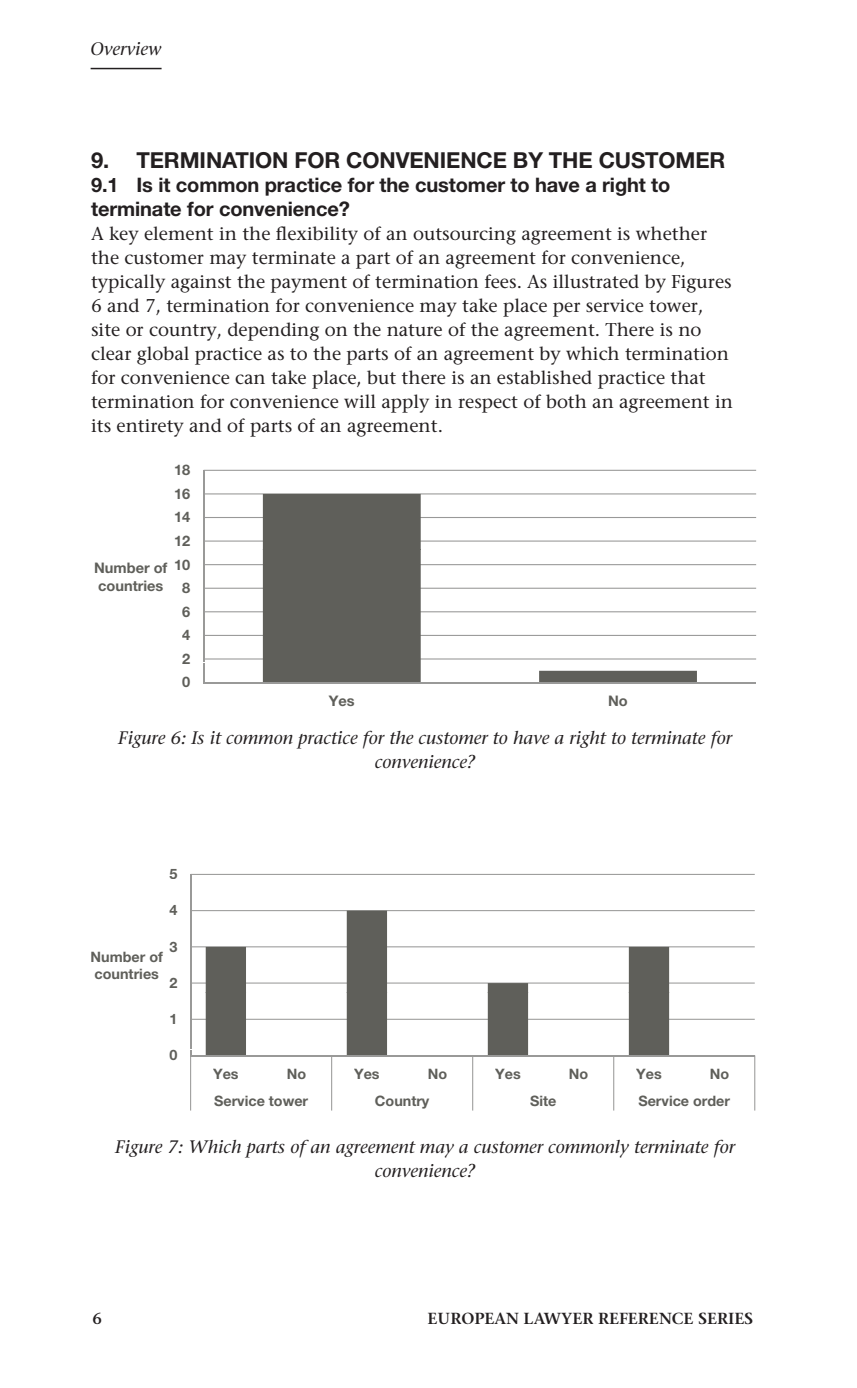
<style>
.page{position:relative;width:857px;height:1388px;background:#fff}
.page>*{position:absolute;margin:0;border:0;box-sizing:border-box;transform-origin:0 0}
.t1{font:700 22px "Helvetica Neue LT Std";letter-spacing:-.005em;color:#231f20}
.t2{font:700 20px/24px "Helvetica Neue LT Std";letter-spacing:-.005em;color:#231f20}
.t3{font:18.4px/24px "Stone Serif";color:#231f20}
.t4{font:italic 18px/24px "Stone Serif";color:#231f20;text-align:center}
.t5{font:600 16px "Stone Serif Std";color:#231f20}
.t6{font:700 14.6px/23.6px "Helvetica Neue LT Std";color:#5f5f5a;text-align:justify}
.t7{font:700 14.4px "Helvetica Neue LT Std";color:#5f5f5a}
</style>
<div class="page">
<hr style="left:91px;top:68px;width:70px;height:1px;background:#231f20">
<svg style="left:203px;top:469px;width:553px;height:215px"></svg>
<svg style="left:190px;top:873px;width:566px;height:238px"></svg>
<p class="t4" style="left:91px;top:38px;width:72px">Overview</p>
<p class="t1" style="left:91px;top:152px;width:635px">9. TERMINATION FOR CONVENIENCE BY THE CUSTOMER</p>
<p class="t2" style="left:91px;top:175px;width:580px">9.1 Is it common practice for the customer to have a right to terminate for convenience?</p>
<p class="t3" style="left:91px;top:224px;width:643px">A key element in the flexibility of an outsourcing agreement is whether the customer may terminate a part of an agreement for convenience, typically against the payment of termination fees. As illustrated by Figures 6 and 7, termination for convenience may take place per service tower, site or country, depending on the nature of the agreement. There is no clear global practice as to the parts of an agreement by which termination for convenience can take place, but there is an established practice that termination for convenience will apply in respect of both an agreement in its entirety and of parts of an agreement.</p>
<p class="t6" style="left:174px;top:459px;width:18px">18<br>16<br>14<br>12</p>
<p class="t6" style="left:94px;top:558px;width:98px">Number of 10</p>
<p class="t6" style="left:182px;top:601px;width:10px">6</p>
<p class="t6" style="left:98px;top:575px;width:67px">countries</p>
<p class="t6" style="left:182px;top:577px;width:10px">8</p>
<p class="t6" style="left:182px;top:625px;width:10px">4<br>2<br>0</p>
<p class="t6" style="left:329px;top:691px;width:27px">Yes</p>
<p class="t6" style="left:608px;top:691px;width:21px">No</p>
<p class="t4" style="left:118px;top:728px;width:615px">Figure 6: Is it common practice for the customer to have a right to terminate for convenience?</p>
<p class="t7" style="left:169px;top:869px;width:9px">5</p>
<p class="t7" style="left:169px;top:905px;width:9px">4</p>
<p class="t7" style="left:169px;top:941px;width:9px">3</p>
<p class="t7" style="left:90px;top:951px;width:74px">Number of</p>
<p class="t7" style="left:94px;top:968px;width:66px">countries</p>
<p class="t7" style="left:169px;top:977px;width:9px">2</p>
<p class="t7" style="left:169px;top:1013px;width:9px">1</p>
<p class="t7" style="left:169px;top:1050px;width:9px">0</p>
<p class="t7" style="left:213px;top:1068px;width:27px">Yes</p>
<p class="t7" style="left:286px;top:1068px;width:21px">No</p>
<p class="t7" style="left:354px;top:1068px;width:27px">Yes</p>
<p class="t7" style="left:427px;top:1068px;width:21px">No</p>
<p class="t7" style="left:495px;top:1068px;width:27px">Yes</p>
<p class="t7" style="left:568px;top:1068px;width:21px">No</p>
<p class="t7" style="left:636px;top:1068px;width:27px">Yes</p>
<p class="t7" style="left:709px;top:1068px;width:21px">No</p>
<p class="t7" style="left:214px;top:1096px;width:96px">Service tower</p>
<p class="t7" style="left:375px;top:1096px;width:56px">Country</p>
<p class="t7" style="left:530px;top:1096px;width:28px">Site</p>
<p class="t7" style="left:638px;top:1096px;width:93px">Service order</p>
<p class="t4" style="left:115px;top:1136px;width:621px">Figure 7: Which parts of an agreement may a customer commonly terminate for convenience?</p>
<p class="t5" style="left:92px;top:1312px;width:11px">6</p>
<p class="t5" style="left:427px;top:1312px;width:327px">EUROPEAN LAWYER REFERENCE SERIES</p>
</div>
